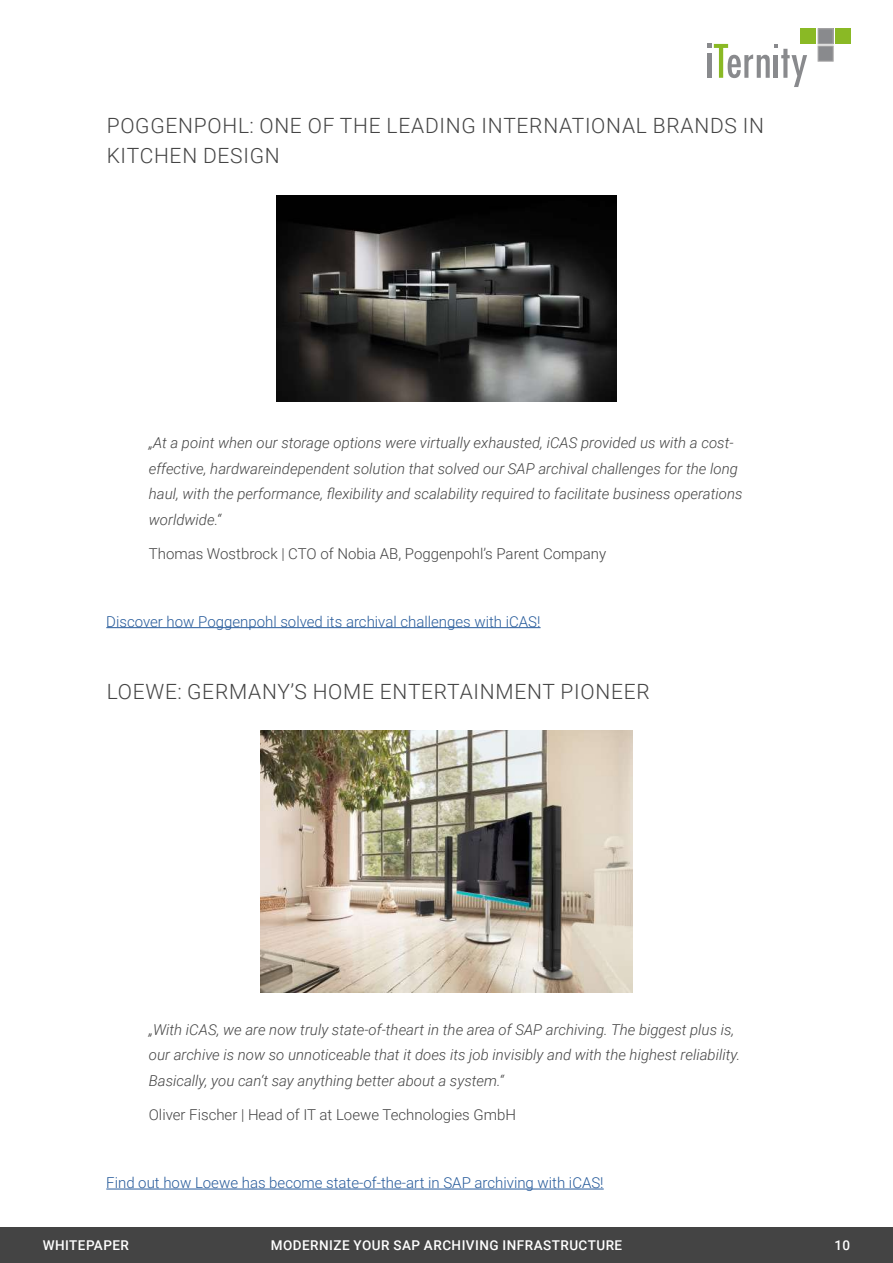
<style>
.page{position:relative;width:893px;height:1263px;background:#fff}
.page>*{position:absolute;margin:0;border:0;box-sizing:border-box;transform-origin:0 0}
.t1{font:300 21px/30px "Roboto";letter-spacing:.035em;color:#444}
.t2{font:italic 300 15px/25.5px "Roboto";color:#444}
.t3{font:300 15px "Roboto";color:#275b9b}
.t4{font:300 15px "Roboto";color:#444}
.t5{font:500 13.5px "Roboto";letter-spacing:.035em;color:#fff}
</style>
<div class="page">
<div style="left:0;top:1228px;width:893px;height:35px;background:#444"></div>
<svg style="left:708px;top:44px;width:99px;height:43px"></svg>
<div style="left:818px;top:29px;width:15px;height:15px;background:#898a8d"></div>
<div style="left:818px;top:29px;width:15px;height:15px;border:1px solid #acabab"></div>
<div style="left:801px;top:29px;width:15px;height:15px;background:#8ab925"></div>
<div style="left:835px;top:29px;width:15px;height:15px;background:#8ab925"></div>
<div style="left:818px;top:46px;width:15px;height:15px;background:#898a8d;border:1px solid #acabab"></div>
<hr style="left:106px;top:627px;width:435px;height:1px;background:#275b9b">
<hr style="left:106px;top:1189px;width:498px;height:1px;background:#275b9b">
<img style="left:277px;top:195px;width:339px;height:206px">
<img style="left:261px;top:730px;width:371px;height:263px">
<h1 class="t1" style="left:107px;top:110px;width:659px">POGGENPOHL: ONE OF THE LEADING INTERNATIONAL BRANDS IN<br>KITCHEN DESIGN</h1>
<p class="t2" style="left:149px;top:429px;width:595px">„At a point when our storage options were virtually exhausted, iCAS provided us with a cost&shy;effective, hardwareindependent solution that solved our SAP archival challenges for the long haul, with the performance, flexibility and scalability required to facilitate business operations worldwide.“</p>
<p class="t4" style="left:149px;top:543px;width:459px">Thomas Wostbrock | CTO of Nobia AB, Poggenpohl’s Parent Company</p>
<p class="t3" style="left:106px;top:611px;width:436px">Discover how Poggenpohl solved its archival challenges with iCAS!</p>
<h1 class="t1" style="left:107px;top:676px;width:545px">LOEWE: GERMANY’S HOME ENTERTAINMENT PIONEER</h1>
<p class="t2" style="left:149px;top:1016px;width:593px">„With iCAS, we are now truly state-of-theart in the area of SAP archiving. The biggest plus is, our archive is now so unnoticeable that it does its job invisibly and with the highest reliability.<br>Basically, you can‘t say anything better about a system.“</p>
<p class="t4" style="left:149px;top:1104px;width:369px">Oliver Fischer | Head of IT at Loewe Technologies GmbH</p>
<p class="t3" style="left:106px;top:1172px;width:499px">Find out how Loewe has become state-of-the-art in SAP archiving with iCAS!</p>
<p class="t5" style="left:43px;top:1235px;width:88px">WHITEPAPER</p>
<p class="t5" style="left:271px;top:1235px;width:353px">MODERNIZE YOUR SAP ARCHIVING INFRASTRUCTURE</p>
<p class="t5" style="left:834px;top:1235px;width:17px">10</p>
</div>
